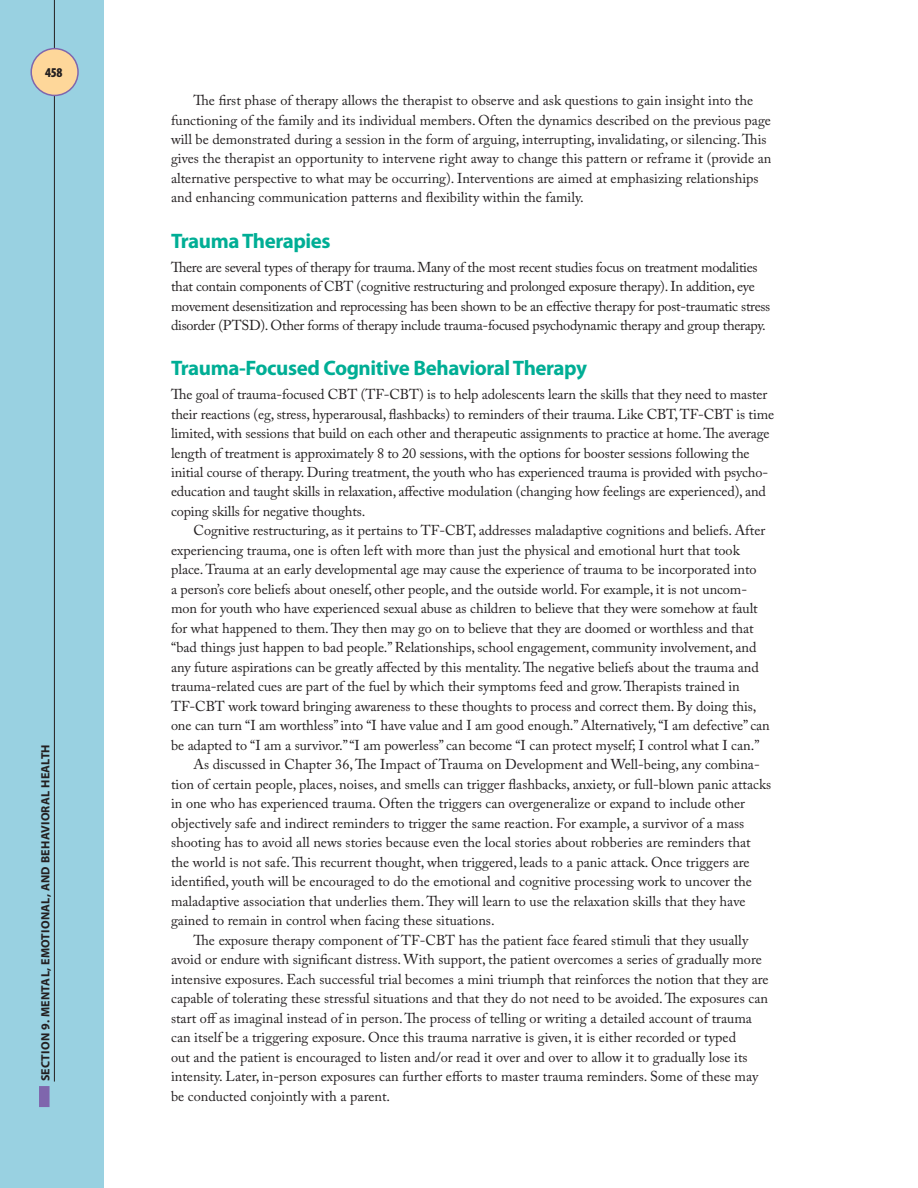
<style>
.page{position:relative;width:918px;height:1188px;background:#fff}
.page>*{position:absolute;margin:0;border:0;box-sizing:border-box;transform-origin:0 0}
.t1{font:700 21px "Myriad Pro";letter-spacing:-.02em;color:#00ae95}
.t2{font:14.25px/19.5px "Adobe Caslon Pro";color:#231f20}
.t3{font:14.25px/19.5px "Adobe Caslon Pro";letter-spacing:-.02em;color:#231f20}
.t4{font:900 condensed 13.5px "Myriad Pro";color:#231f20}
.t5{font:700 12px "Myriad Pro";letter-spacing:.02em;color:#231f20}
</style>
<div class="page">
<div style="left:0;top:0;width:104px;height:1188px;background:#99d1e1"></div>
<div style="left:39px;top:1086px;width:11px;height:21px;background:#7f66ad"></div>
<hr style="left:54px;top:0;width:1px;height:1082px;background:#231f20">
<div style="left:31px;top:49px;width:47px;height:46px;background:#fed79a;border-radius:50%"></div>
<div style="left:30px;top:48px;width:49px;height:48px;border:2px solid #7f66ad;border-radius:50%"></div>
<p class="t4" style="left:45px;top:65px;width:19px">458</p>
<p class="t5" style="left:39px;top:1081px;width:339px;rotate:-90deg">SECTION 9. MENTAL, EMOTIONAL, AND BEHAVIORAL HEALTH</p>
<p class="t2" style="left:171px;top:90px;width:602px;text-indent:23px">The first phase of therapy allows the therapist to observe and ask questions to gain insight into the functioning of the family and its individual members. Often the dynamics described on the previous page will be demonstrated during a session in the form of arguing, interrupting, invalidating, or silencing. This gives the therapist an opportunity to intervene right away to change this pattern or reframe it (provide an alternative perspective to what may be occurring). Interventions are aimed at emphasizing relationships and enhancing communication patterns and flexibility within the family.</p>
<h1 class="t1" style="left:171px;top:229px;width:161px">Trauma Therapies</h1>
<p class="t3" style="left:171px;top:257px;width:601px">There are several types of therapy for trauma. Many of the most recent studies focus on treatment modalities that contain components of CBT (cognitive restructuring and prolonged exposure therapy). In addition, eye movement desensitization and reprocessing has been shown to be an effective therapy for post-traumatic stress disorder (PTSD). Other forms of therapy include trauma-focused psychodynamic therapy and group therapy.</p>
<h1 class="t1" style="left:171px;top:356px;width:418px">Trauma-Focused Cognitive Behavioral Therapy</h1>
<p class="t2" style="left:171px;top:384px;width:605px">The goal of trauma-focused CBT (TF-CBT) is to help adolescents learn the skills that they need to master their reactions (eg, stress, hyperarousal, flashbacks) to reminders of their trauma. Like CBT, TF-CBT is time limited, with sessions that build on each other and therapeutic assignments to practice at home. The average length of treatment is approximately 8 to 20 sessions, with the options for booster sessions following the initial course of therapy. During treatment, the youth who has experienced trauma is provided with psycho&shy;education and taught skills in relaxation, affective modulation (changing how feelings are experienced), and coping skills for negative thoughts.</p>
<p class="t2" style="left:194px;top:521px;width:573px">Cognitive restructuring, as it pertains to TF-CBT, addresses maladaptive cognitions and beliefs. After</p>
<p class="t2" style="left:171px;top:540px;width:570px">experiencing trauma, one is often left with more than just the physical and emotional hurt that took</p>
<p class="t2" style="left:171px;top:560px;width:587px">place. Trauma at an early developmental age may cause the experience of trauma to be incorporated into</p>
<p class="t2" style="left:171px;top:579px;width:578px">a person’s core beliefs about oneself, other people, and the outside world. For example, it is not uncom-</p>
<p class="t2" style="left:171px;top:599px;width:588px">mon for youth who have experienced sexual abuse as children to believe that they were somehow at fault</p>
<p class="t2" style="left:171px;top:618px;width:584px">for what happened to them. They then may go on to believe that they are doomed or worthless and that</p>
<p class="t2" style="left:171px;top:638px;width:587px">“bad things just happen to bad people.” Relationships, school engagement, community involvement, and</p>
<p class="t2" style="left:171px;top:657px;width:589px">any future aspirations can be greatly affected by this mentality. The negative beliefs about the trauma and</p>
<p class="t2" style="left:171px;top:677px;width:570px">trauma-related cues are part of the fuel by which their symptoms feed and grow. Therapists trained in</p>
<p class="t2" style="left:171px;top:696px;width:587px">TF-CBT work toward bringing awareness to these thoughts to process and correct them. By doing this,</p>
<p class="t2" style="left:171px;top:716px;width:600px">one can turn “I am worthless” into “I have value and I am good enough.” Alternatively, “I am defective” can</p>
<p class="t2" style="left:171px;top:735px;width:590px">be adapted to “I am a survivor.” “I am powerless” can become “I can protect myself; I control what I can.”</p>
<p class="t2" style="left:194px;top:755px;width:568px">As discussed in Chapter 36, The Impact of Trauma on Development and Well-being, any combina-</p>
<p class="t2" style="left:171px;top:774px;width:602px">tion of certain people, places, noises, and smells can trigger flashbacks, anxiety, or full-blown panic attacks</p>
<p class="t2" style="left:171px;top:794px;width:576px">in one who has experienced trauma. Often the triggers can overgeneralize or expand to include other</p>
<p class="t2" style="left:171px;top:813px;width:575px">objectively safe and indirect reminders to trigger the same reaction. For example, a survivor of a mass</p>
<p class="t2" style="left:171px;top:833px;width:581px">shooting has to avoid all news stories because even the local stories about robberies are reminders that</p>
<p class="t2" style="left:171px;top:852px;width:580px">the world is not safe. This recurrent thought, when triggered, leads to a panic attack. Once triggers are</p>
<p class="t2" style="left:171px;top:872px;width:582px">identified, youth will be encouraged to do the emotional and cognitive processing work to uncover the</p>
<p class="t2" style="left:171px;top:891px;width:576px">maladaptive association that underlies them. They will learn to use the relaxation skills that they have</p>
<p class="t2" style="left:171px;top:911px;width:325px">gained to remain in control when facing these situations.</p>
<p class="t2" style="left:194px;top:930px;width:556px">The exposure therapy component of TF-CBT has the patient face feared stimuli that they usually</p>
<p class="t2" style="left:171px;top:950px;width:592px">avoid or endure with significant distress. With support, the patient overcomes a series of gradually more</p>
<p class="t2" style="left:171px;top:969px;width:599px">intensive exposures. Each successful trial becomes a mini triumph that reinforces the notion that they are</p>
<p class="t2" style="left:171px;top:989px;width:599px">capable of tolerating these stressful situations and that they do not need to be avoided. The exposures can</p>
<p class="t2" style="left:171px;top:1008px;width:583px">start off as imaginal instead of in person. The process of telling or writing a detailed account of trauma</p>
<p class="t2" style="left:171px;top:1028px;width:567px">can itself be a triggering exposure. Once this trauma narrative is given, it is either recorded or typed</p>
<p class="t2" style="left:171px;top:1047px;width:578px">out and the patient is encouraged to listen and/or read it over and over to allow it to gradually lose its</p>
<p class="t2" style="left:171px;top:1067px;width:589px">intensity. Later, in-person exposures can further efforts to master trauma reminders. Some of these may</p>
<p class="t2" style="left:171px;top:1086px;width:221px">be conducted conjointly with a parent.</p>
</div>
